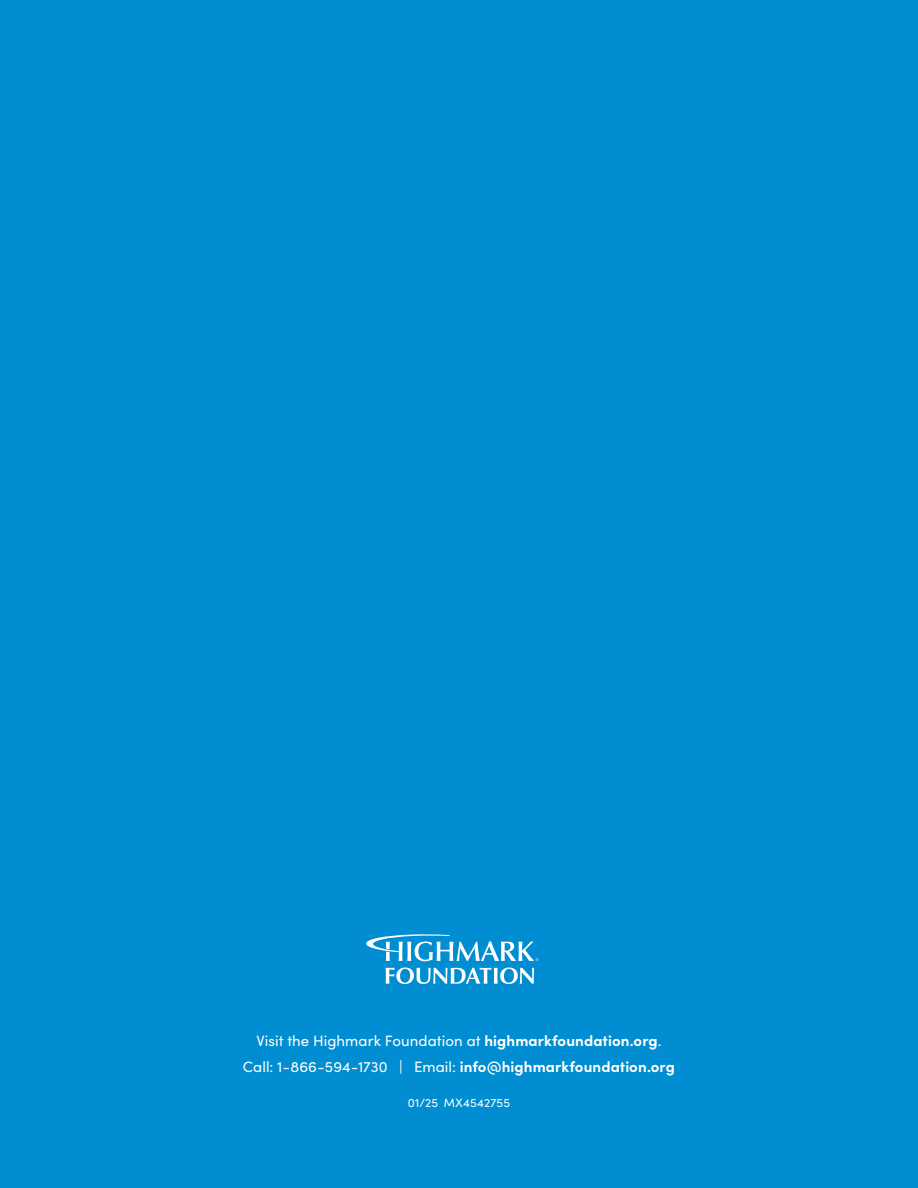
<style>
.page{position:relative;width:918px;height:1188px;background:#008dd1}
.page>*{position:absolute;margin:0;border:0;box-sizing:border-box;transform-origin:0 0}
.Back_Cover_Body{font:700 15px "Sofia Pro";letter-spacing:.005em;color:#fff}
.Back_Cover_Body-2{font:15px "Sofia Pro";letter-spacing:.005em;color:#fff}
.MX_Date{font:12px "Sofia Pro";letter-spacing:.015em;color:#fff}
.s1{font-weight:700}
.s2{font-weight:400}
</style>
<div class="page">
<svg style="left:366px;top:934px;width:173px;height:27px"></svg>
<svg style="left:386px;top:968px;width:148px;height:16px"></svg>
<p class="Back_Cover_Body-2" style="left:256px;top:1030px;width:407px">Visit the Highmark Foundation at <span class="s1">highmarkfoundation.org</span>.</p>
<p class="Back_Cover_Body" style="left:243px;top:1056px;width:434px"><span class="s2">Call: 1-866-594-1730 | Email:</span> info@highmarkfoundation.org</p>
<p class="MX_Date" style="left:408px;top:1094px;width:104px">01/25 MX4542755</p>
</div>
